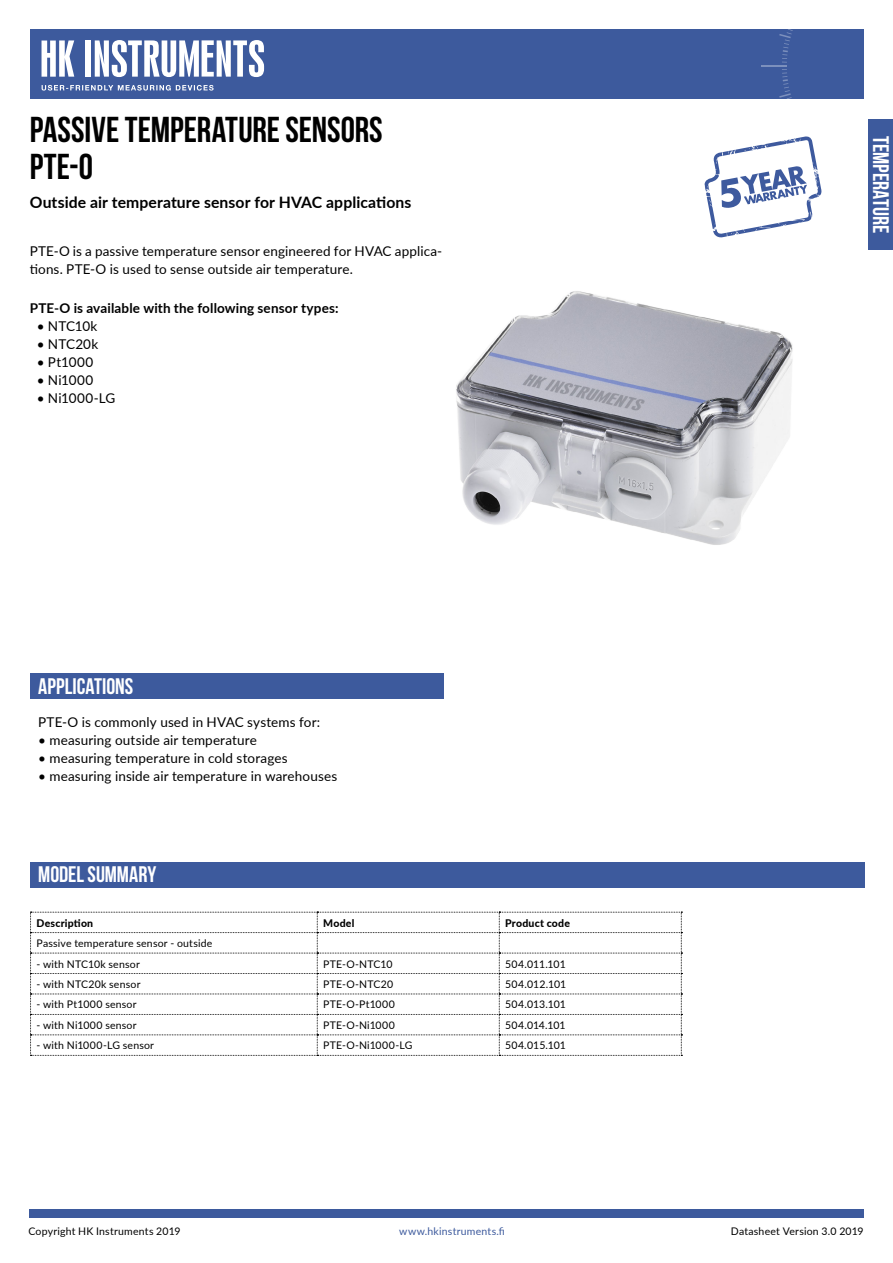
<style>
.page{position:relative;width:893px;height:1263px;background:#fff}
.page>*{position:absolute;margin:0;border:0;box-sizing:border-box;transform-origin:0 0}
.t1{font:700 36px/37.5px "Bebas Neue";color:#000}
.t2{font:700 22.5px "Bebas Neue";letter-spacing:-.005em;color:#fff}
.t3{font:700 15.75px "Lato";letter-spacing:.005em;color:#000}
.t4{font:13.5px/18px "Lato";letter-spacing:.01em;color:#000}
.t5{font:700 13.5px "Lato";letter-spacing:.01em;color:#000}
.t6{font:10.5px "Lato";letter-spacing:.02em;color:#000}
.t7{font:800 10.5px "Lato";letter-spacing:.02em;color:#000}
.t8{font:10.5px "Lato";letter-spacing:.025em;color:#3d5a9d}
</style>
<div class="page">
<div style="left:30px;top:29px;width:833px;height:70px;background:#3d5a9d"></div>
<hr style="left:761px;top:65px;width:26px;height:2px;background:#fff">
<svg style="left:779px;top:29px;width:14px;height:34px"></svg>
<div style="left:29px;top:1209px;width:834px;height:8px;background:#3d5a9d"></div>
<div style="left:85px;top:40px;width:6px;height:37px;background:#fff"></div>
<svg style="left:42px;top:40px;width:32px;height:37px"></svg>
<svg style="left:95px;top:40px;width:169px;height:37px"></svg>
<svg style="left:42px;top:85px;width:172px;height:6px"></svg>
<div style="left:868px;top:119px;width:25px;height:131px;background:#3d5a9d"></div>
<div style="left:30px;top:862px;width:834px;height:25px;background:#3d5a9d"></div>
<div style="left:30px;top:673px;width:413px;height:26px;background:#3d5a9d"></div>
<svg style="left:30px;top:912px;width:652px;height:144px"></svg>
<svg style="left:705px;top:69px;width:159px;height:169px"></svg>
<img style="left:456px;top:291px;width:337px;height:254px">
<h1 class="t1" style="left:30px;top:110px;width:354px">PASSIVE TEMPERATURE SENSORS<br>PTE-O</h1>
<h3 class="t3" style="left:30px;top:190px;width:383px">Outside air temperature sensor for HVAC applications</h3>
<p class="t4" style="left:30px;top:241px;width:414px">PTE-O is a passive temperature sensor engineered for HVAC applica&shy;tions. PTE-O is used to sense outside air temperature.</p>
<p class="t5" style="left:30px;top:299px;width:310px">PTE-O is available with the following sensor types:</p>
<p class="t4" style="left:37px;top:317px;width:62px">• NTC10k</p>
<p class="t4" style="left:37px;top:335px;width:63px">• NTC20k</p>
<p class="t4" style="left:37px;top:353px;width:58px">• Pt1000</p>
<p class="t4" style="left:37px;top:371px;width:58px">• Ni1000</p>
<p class="t4" style="left:37px;top:389px;width:80px">• Ni1000-LG</p>
<h2 class="t2" style="left:893px;top:136px;width:99px;rotate:90deg">TEMPERATURE</h2>
<h2 class="t2" style="left:38px;top:674px;width:96px">APPLICATIONS</h2>
<p class="t4" style="left:38px;top:713px;width:283px">PTE-O is commonly used in HVAC systems for:</p>
<p class="t4" style="left:38px;top:731px;width:220px">• measuring outside air temperature</p>
<p class="t4" style="left:38px;top:749px;width:251px">• measuring temperature in cold storages</p>
<p class="t4" style="left:38px;top:767px;width:300px">• measuring inside air temperature in warehouses</p>
<h2 class="t2" style="left:38px;top:862px;width:120px">MODEL SUMMARY</h2>
<p class="t7" style="left:37px;top:915px;width:58px">Description</p>
<p class="t7" style="left:323px;top:915px;width:33px">Model</p>
<p class="t7" style="left:505px;top:915px;width:66px">Product code</p>
<p class="t6" style="left:37px;top:936px;width:177px">Passive temperature sensor - outside</p>
<p class="t6" style="left:37px;top:956px;width:105px">- with NTC10k sensor</p>
<p class="t6" style="left:323px;top:956px;width:71px">PTE-O-NTC10</p>
<p class="t6" style="left:505px;top:956px;width:62px">504.011.101</p>
<p class="t6" style="left:37px;top:977px;width:105px">- with NTC20k sensor</p>
<p class="t6" style="left:323px;top:977px;width:71px">PTE-O-NTC20</p>
<p class="t6" style="left:505px;top:977px;width:63px">504.012.101</p>
<p class="t6" style="left:37px;top:997px;width:102px">- with Pt1000 sensor</p>
<p class="t6" style="left:323px;top:997px;width:73px">PTE-O-Pt1000</p>
<p class="t6" style="left:505px;top:997px;width:62px">504.013.101</p>
<p class="t6" style="left:37px;top:1017px;width:102px">- with Ni1000 sensor</p>
<p class="t6" style="left:323px;top:1017px;width:73px">PTE-O-Ni1000</p>
<p class="t6" style="left:505px;top:1017px;width:62px">504.014.101</p>
<p class="t6" style="left:37px;top:1038px;width:119px">- with Ni1000-LG sensor</p>
<p class="t6" style="left:323px;top:1038px;width:91px">PTE-O-Ni1000-LG</p>
<p class="t6" style="left:505px;top:1038px;width:62px">504.015.101</p>
<p class="t6" style="left:28px;top:1224px;width:154px">Copyright HK Instruments 2019</p>
<p class="t8" style="left:399px;top:1224px;width:107px">www.hkinstruments.fi</p>
<p class="t6" style="left:731px;top:1224px;width:134px">Datasheet Version 3.0 2019</p>
</div>
